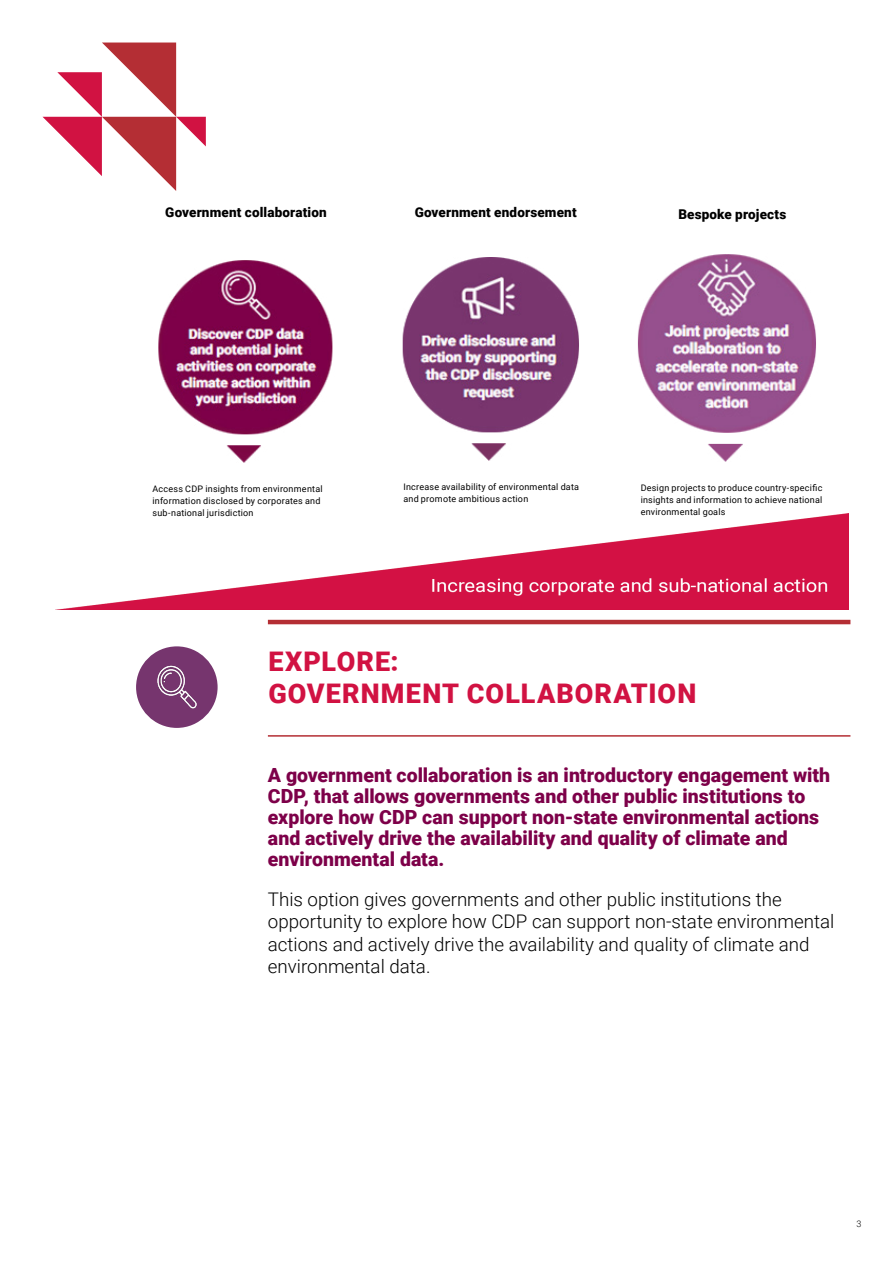
<style>
.page{position:relative;width:893px;height:1263px;background:#fff}
.page>*{position:absolute;margin:0;border:0;box-sizing:border-box;transform-origin:0 0}
.t1{font:900 27px/31.5px "Roboto";letter-spacing:.04em;color:#d11242}
.t2{font:900 19.5px/21px "Roboto";color:#7d0049}
.t3{font:300 18.75px/22.5px "Roboto";color:#000}
.t4{font:900 13.5px "Roboto";letter-spacing:.01em;color:#000}
.t5{font:9px/12px "Roboto";letter-spacing:.025em;color:#000}
.t6{font:300 9px "Roboto";color:#000}
</style>
<div class="page">
<img style="left:158px;top:260px;width:175px;height:202px">
<hr style="left:268px;top:620px;width:582px;height:4px;background:#b42e34">
<hr style="left:268px;top:735px;width:582px;height:2px;background:#b42e34">
<svg style="left:43px;top:43px;width:163px;height:148px"></svg>
<div style="left:136px;top:646px;width:82px;height:82px;background:#76356e;border-radius:50%"></div>
<img style="left:157px;top:665px;width:40px;height:44px">
<img style="left:402px;top:257px;width:168px;height:204px">
<img style="left:570px;top:254px;width:246px;height:208px">
<img style="left:61px;top:513px;width:787px;height:96px">
<h3 class="t4" style="left:165px;top:203px;width:163px">Government collaboration</h3>
<h3 class="t4" style="left:415px;top:203px;width:163px">Government endorsement</h3>
<h3 class="t4" style="left:678px;top:204px;width:109px">Bespoke projects</h3>
<p class="t5" style="left:153px;top:482px;width:172px">Access CDP insights from environmental information disclosed by corporates and sub-national jurisdiction</p>
<p class="t5" style="left:403px;top:480px;width:177px">Increase availability of environmental data and promote ambitious action</p>
<p class="t5" style="left:641px;top:481px;width:183px;text-align:justify">Design projects to produce country-specific insights and information to achieve national environmental goals</p>
<h1 class="t1" style="left:268px;top:645px;width:429px">EXPLORE:<br>GOVERNMENT COLLABORATION</h1>
<p class="t2" style="left:268px;top:764px;width:564px">A government collaboration is an introductory engagement with CDP, that allows governments and other public institutions to explore how CDP can support non-state environmental actions and actively drive the availability and quality of climate and environmental data.</p>
<h3 class="t3" style="left:268px;top:887px;width:568px">This option gives governments and other public institutions the opportunity to explore how CDP can support non-state environmental actions and actively drive the availability and quality of climate and environmental data.</h3>
<p class="t6" style="left:856px;top:1218px;width:6px">3</p>
</div>
